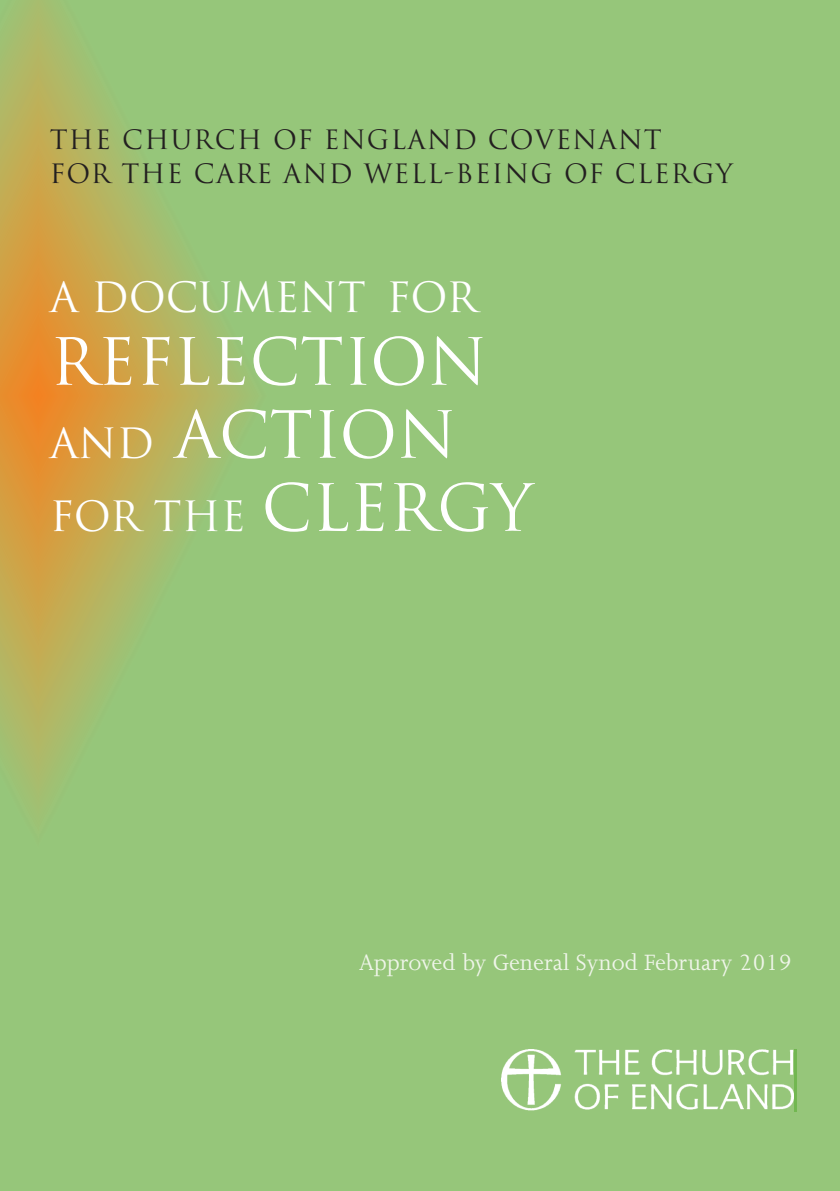
<style>
.page{position:relative;width:840px;height:1191px;background:#fff}
.page>*{position:absolute;margin:0;border:0;box-sizing:border-box;transform-origin:0 0}
.t1{font:63.2px/73px "Trajan";color:#fff}
.t2{font:40.6px "Trajan";color:#fff}
.t3{font:26px/34px "Trajan";letter-spacing:.05em;color:#231f20}
.t4{font:25.4px "Joanna";color:#eff5e9}
.s1{font-size:40.6px}
.s2{font-size:63.2px}
</style>
<div class="page">
<div style="left:0;top:0;width:839px;height:1191px;background:#96c67a"></div>
<svg style="left:0;top:0;width:249px;height:813px"></svg>
<img style="left:501px;top:1049px;width:292px;height:62px">
<p class="t3" style="left:50px;top:123px;width:684px">THE CHURCH OF ENGLAND COVENANT<br>FOR THE CARE AND WELL-BEING OF CLERGY</p>
<h2 class="t2" style="left:50px;top:274px;width:428px">A DOCUMENT FOR</h2>
<h1 class="t1" style="left:50px;top:326px;width:439px">REFLECTION<br><span class="s1">AND</span> ACTION</h1>
<h2 class="t2" style="left:50px;top:493px;width:484px">FOR THE <span class="s2">CLERGY</span></h2>
<p class="t4" style="left:359px;top:952px;width:434px">Approved by General Synod February 2019</p>
</div>
